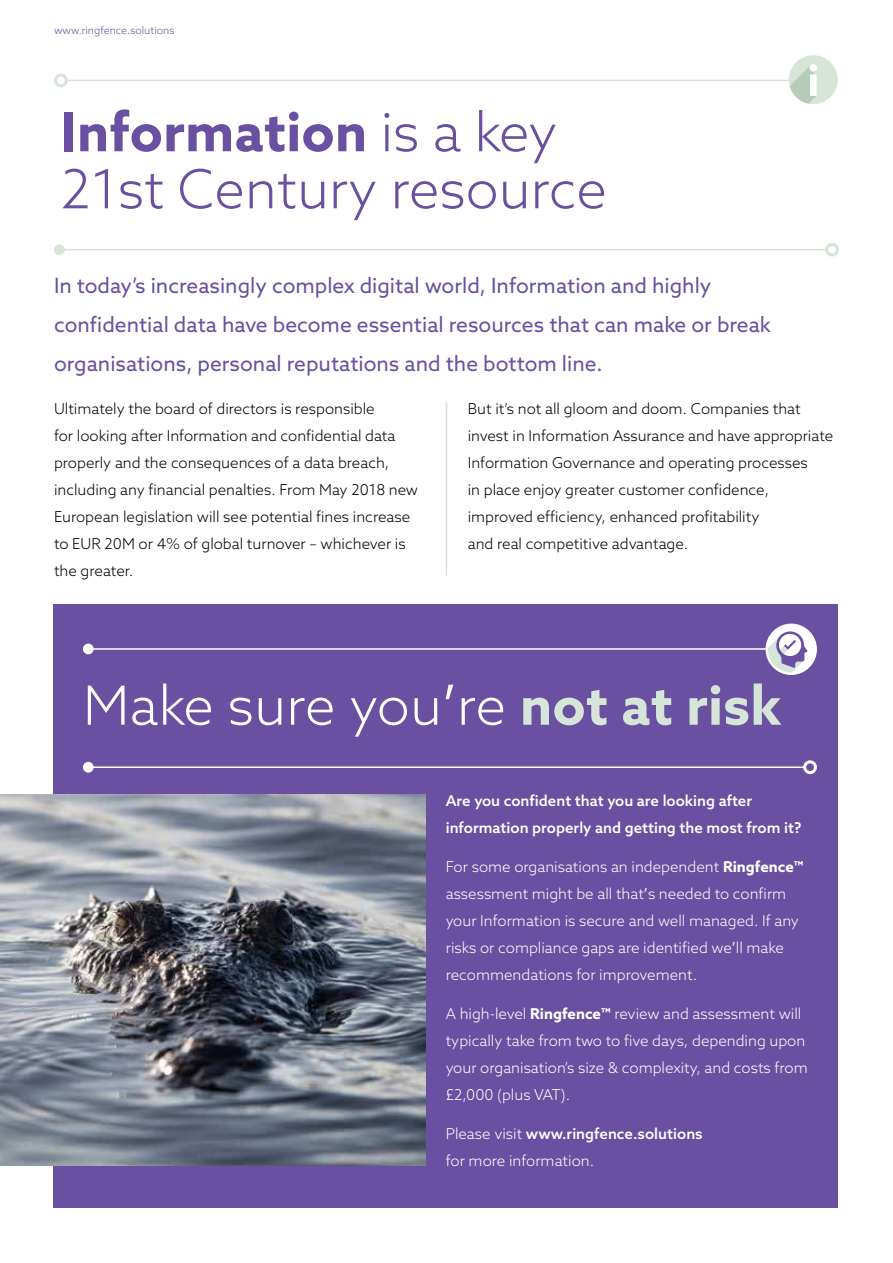
<style>
.page{position:relative;width:893px;height:1263px;background:#fff}
.page>*{position:absolute;margin:0;border:0;box-sizing:border-box;transform-origin:0 0}
.t1{font:300 54px/57px "Azo Sans";color:#6950a1}
.t2{font:300 54px "Azo Sans";letter-spacing:.005em;color:#fff}
.t3{font:21px/39px "Azo Sans";color:#6950a1}
.t4{font:300 15px/27px "Azo Sans";color:#000}
.t5{font:300 15px/27px "Azo Sans";color:#fff}
.t6{font:500 15px/27px "Azo Sans";color:#fff}
.t7{font:300 10.5px "Azo Sans";color:#6950a1}
.s1{font-weight:700}
.s2{font-weight:400}
.s3{font-weight:700;color:#d7e5d9}
.s4{font-weight:500}
</style>
<div class="page">
<hr style="left:68px;top:80px;width:745px;height:1px;background:#d7e5d9">
<div style="left:789px;top:55px;width:49px;height:49px;background:#d7e5d9;border-radius:50%"></div>
<svg style="left:789px;top:64px;width:28px;height:40px"></svg>
<hr style="left:54px;top:249px;width:774px;height:1px;background:#d7e5d9">
<div style="left:54px;top:244px;width:11px;height:11px;background:#d7e5d9;border-radius:50%"></div>
<div style="left:825px;top:243px;width:14px;height:14px;border:3px solid #d7e5d9;border-radius:50%"></div>
<div style="left:54px;top:74px;width:14px;height:13px;border:3px solid #d7e5d9;border-radius:50%"></div>
<div style="left:53px;top:604px;width:785px;height:604px;background:#6950a1"></div>
<img style="left:0;top:794px;width:425px;height:371px">
<div style="left:767px;top:625px;width:49px;height:49px;background:#fff;border-radius:50%"></div>
<div style="left:765px;top:624px;width:52px;height:51px;border:2px solid #fff;border-radius:50%"></div>
<svg style="left:767px;top:631px;width:40px;height:43px"></svg>
<hr style="left:83px;top:766px;width:722px;height:2px;background:#fff">
<div style="left:83px;top:762px;width:11px;height:11px;background:#fff;border-radius:50%"></div>
<div style="left:803px;top:760px;width:14px;height:14px;border:3px solid #fff;border-radius:50%"></div>
<hr style="left:83px;top:648px;width:684px;height:2px;background:#fff">
<div style="left:83px;top:644px;width:11px;height:10px;background:#fff;border-radius:50%"></div>
<hr style="left:446px;top:402px;width:1px;height:173px;background:#d7e5d9">
<p class="t7" style="left:54px;top:23px;width:122px">www.ringfence.solutions</p>
<h1 class="t1" style="left:61px;top:103px;width:547px"><span class="s1">Information</span> is a key<br>21st Century resource</h1>
<h2 class="t3" style="left:54px;top:266px;width:718px">In today’s increasingly complex digital world, Information and highly confidential data have become essential resources that can make or break organisations, personal reputations and the bottom line.</h2>
<p class="t4" style="left:54px;top:394px;width:366px">Ultimately the board of directors is responsible<br>for looking after Information and confidential data properly and the consequences of a data breach, including any financial penalties. From May 2018 new European legislation will see potential fines increase to EUR 20M or 4% of global turnover – whichever is the greater.</p>
<p class="t4" style="left:468px;top:394px;width:367px">But it’s not all gloom and doom. Companies that invest in Information Assurance and have appropriate Information Governance and operating processes<br>in place enjoy greater customer confidence, improved efficiency, enhanced profitability<br>and real competitive advantage.</p>
<h1 class="t2" style="left:83px;top:670px;width:700px">Make sure you<span class="s2">’</span>re <span class="s3">not at risk</span></h1>
<p class="t6" style="left:446px;top:787px;width:357px">Are you confident that you are looking after information properly and getting the most from it?</p>
<p class="t5" style="left:446px;top:853px;width:359px">For some organisations an independent <span class="s1">Ringfence™ </span>assessment might be all that<span class="s2">’</span>s needed to confirm your Information is secure and well managed. If any risks or compliance gaps are identified we<span class="s2">’</span>ll make recommendations for improvement.</p>
<p class="t5" style="left:446px;top:1000px;width:363px">A high-level <span class="s1">Ringfence™</span> review and assessment will typically take from two to five days, depending upon your organisation’s size &amp; complexity, and costs from £2,000 (plus VAT).</p>
<p class="t5" style="left:446px;top:1120px;width:259px">Please visit <span class="s4">www.ringfence.solutions </span>for more information.</p>
</div>
